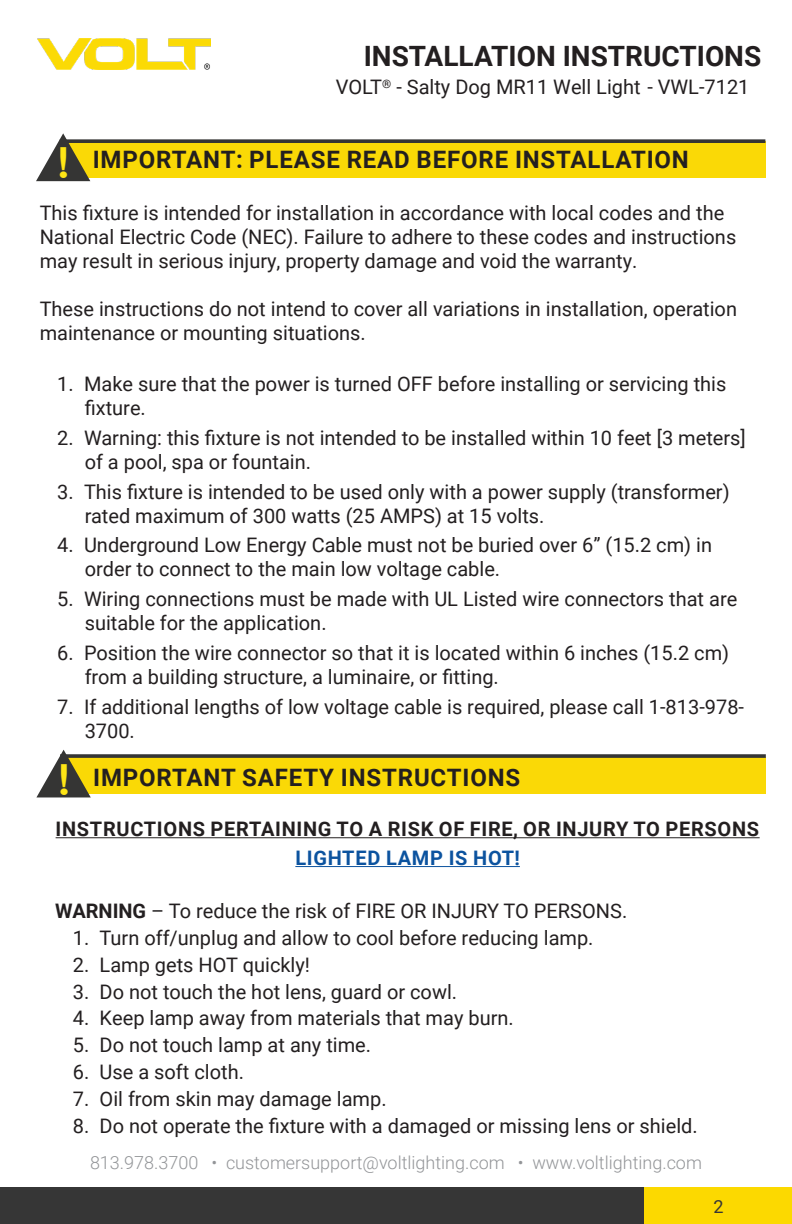
<style>
.page{position:relative;width:792px;height:1224px;background:#fff}
.page>*{position:absolute;margin:0;border:0;box-sizing:border-box;transform-origin:0 0}
.spec_numbers{font:700 42px "Trebuchet MS";color:#ffe616;scale:1.07 1}
.t1{font:700 28px "Roboto";color:#231f20}
.Safety_Heading{font:700 24px "Roboto";letter-spacing:.035em;color:#231f20}
.t2{font:20px/24px "Roboto";color:#231f20}
.t3{font:700 20px "Roboto";letter-spacing:.035em;color:#231f20}
.t4{font:20px "Roboto";color:#231f20}
.t5{font:700 20px "Roboto";letter-spacing:.035em;color:#0c539f}
.copyright{font:300 18px "Roboto";color:#939598}
.t6{font:18px "Roboto";color:#363636}
.s1{font-style:inherit}
.s2{font-weight:700}
</style>
<div class="page">
<div style="left:67px;top:141px;width:698px;height:37px;background:#fad906"></div>
<div style="left:60px;top:139px;width:705px;height:4px;border:2px solid #353534"></div>
<svg style="left:36px;top:133px;width:58px;height:49px"></svg>
<div style="left:67px;top:757px;width:699px;height:37px;background:#fad906"></div>
<div style="left:60px;top:754px;width:706px;height:4px;border:2px solid #353534"></div>
<svg style="left:36px;top:749px;width:58px;height:49px"></svg>
<hr style="left:56px;top:837px;width:704px;height:1px;background:#231f20">
<hr style="left:295px;top:866px;width:225px;height:1px;background:#0c539f">
<img style="left:37px;top:39px;width:173px;height:30px">
<div style="left:0;top:1188px;width:644px;height:36px;background:#363636"></div>
<div style="left:644px;top:1188px;width:148px;height:36px;background:#fcd900"></div>
<p class="t1" style="left:364px;top:36px;width:399px">INSTALLATION INSTRUCTIONS</p>
<p class="spec_numbers" style="left:55px;top:137px;width:17px">!</p>
<p class="t4" style="left:336px;top:73px;width:415px"><span class="s1">VOLT</span><sup>®</sup> <span class="s1">-</span> Salty Dog MR11 Well Light - VWL-7121</p>
<p class="Safety_Heading" style="left:93px;top:143px;width:598px">IMPORTANT: PLEASE READ BEFORE INSTALLATION</p>
<p class="t2" style="left:40px;top:200px;width:698px">This fixture is intended for installation in accordance with local codes and the<br>National Electric Code (NEC). Failure to adhere to these codes and instructions may result in serious injury, property damage and void the warranty.</p>
<p class="t2" style="left:40px;top:296px;width:699px">These instructions do not intend to cover all variations in installation, operation maintenance or mounting situations.</p>
<p class="t2" style="left:85px;top:371px;width:643px;text-indent:-27px">1. Make sure that the power is turned OFF before installing or servicing this fixture.</p>
<p class="t2" style="left:85px;top:425px;width:663px;text-indent:-27px">2. Warning: this fixture is not intended to be installed within 10 feet [3 meters] of a pool, spa or fountain.</p>
<p class="t2" style="left:85px;top:479px;width:647px;text-indent:-27px">3. This fixture is intended to be used only with a power supply (transformer) rated maximum of 300 watts (25 AMPS) at 15 volts.</p>
<p class="t2" style="left:85px;top:532px;width:629px;text-indent:-27px">4. Underground Low Energy Cable must not be buried over 6” (15.2 cm) in order to connect to the main low voltage cable.</p>
<p class="t2" style="left:85px;top:586px;width:654px;text-indent:-27px">5. Wiring connections must be made with UL Listed wire connectors that are suitable for the application.</p>
<p class="t2" style="left:85px;top:640px;width:646px;text-indent:-27px">6. Position the wire connector so that it is located within 6 inches (15.2 cm) from a building structure, a luminaire, or fitting.</p>
<p class="t2" style="left:85px;top:694px;width:661px;text-indent:-27px">7. If additional lengths of low voltage cable is required, please call 1-813-978-<br>3700.</p>
<p class="spec_numbers" style="left:56px;top:753px;width:17px">!</p>
<p class="Safety_Heading" style="left:93px;top:760px;width:429px">IMPORTANT SAFETY INSTRUCTIONS</p>
<p class="t3" style="left:56px;top:815px;width:705px">INSTRUCTIONS PERTAINING TO A RISK OF FIRE, OR INJURY TO PERSONS</p>
<p class="t5" style="left:295px;top:844px;width:226px">LIGHTED LAMP IS HOT!</p>
<p class="t2" style="left:55px;top:898px;width:573px"><span class="s2">WARNING</span> – To reduce the risk of FIRE OR INJURY TO PERSONS.</p>
<p class="t2" style="left:73px;top:925px;width:522px">1. Turn off/unplug and allow to cool before reducing lamp.</p>
<p class="t2" style="left:73px;top:952px;width:239px">2. Lamp gets HOT quickly!</p>
<p class="t2" style="left:73px;top:979px;width:386px">3. Do not touch the hot lens, guard or cowl.</p>
<p class="t2" style="left:73px;top:1006px;width:442px">4. Keep lamp away from materials that may burn.</p>
<p class="t2" style="left:73px;top:1032px;width:300px">5. Do not touch lamp at any time.</p>
<p class="t2" style="left:73px;top:1059px;width:173px">6. Use a soft cloth.</p>
<p class="t2" style="left:73px;top:1086px;width:315px">7. Oil from skin may damage lamp.</p>
<p class="t2" style="left:73px;top:1113px;width:626px">8. Do not operate the fixture with a damaged or missing lens or shield.</p>
<p class="copyright" style="left:90px;top:1150px;width:613px">813.978.3700 • customersupport@voltlighting.com • www.voltlighting.com</p>
<p class="t6" style="left:714px;top:1194px;width:12px">2</p>
</div>
